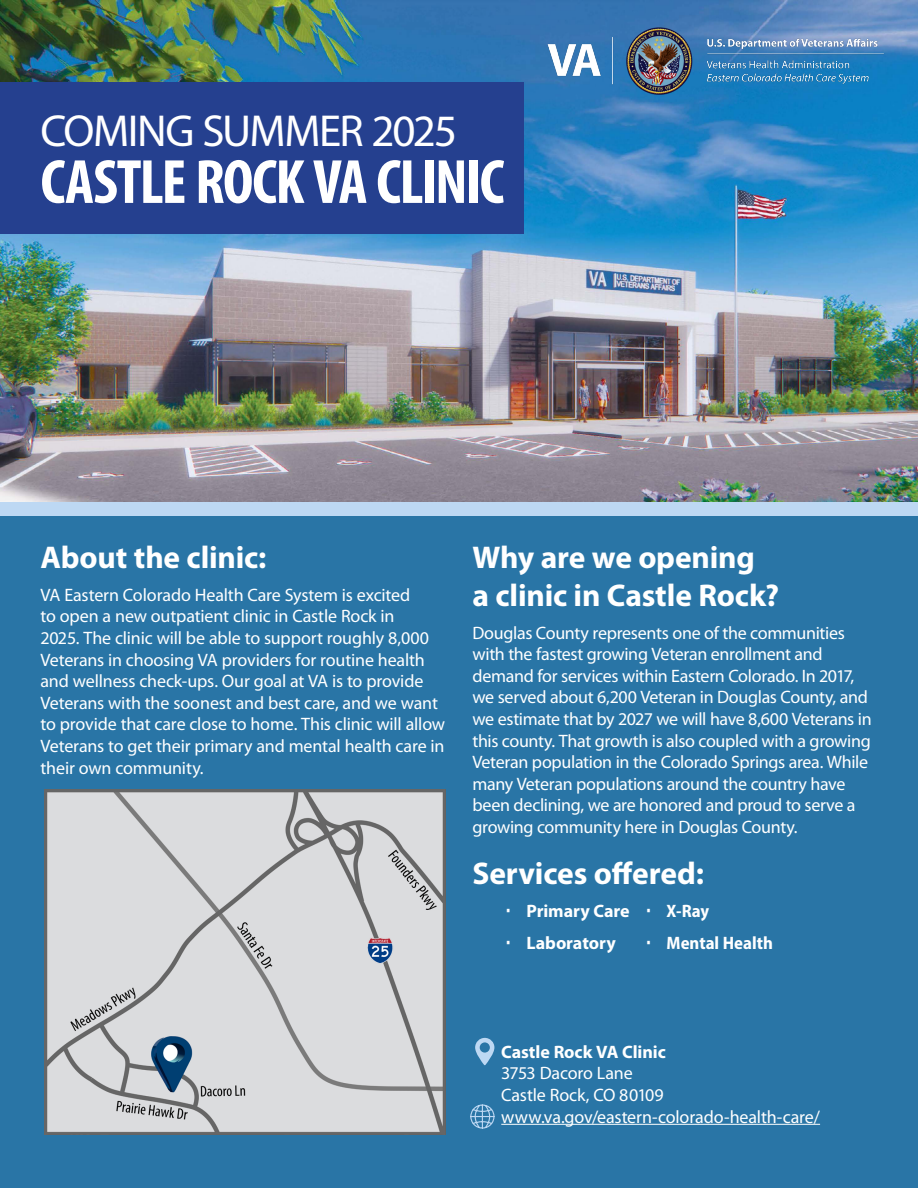
<style>
.page{position:relative;width:918px;height:1188px;background:#fff}
.page>*{position:absolute;margin:0;border:0;box-sizing:border-box;transform-origin:0 0}
.t1{font:700 condensed 63px "Myriad Pro";letter-spacing:-.025em;color:#fff}
.t2{font:45px "Myriad Pro";letter-spacing:-.035em;color:#fff}
.t3{font:700 31.5px/37.8px "Myriad Pro";letter-spacing:-.005em;color:#fff}
.t4{font:18px/21.6px "Myriad Pro";letter-spacing:-.015em;color:#fff}
.t5{font:700 18px/32.4px "Myriad Pro";letter-spacing:-.005em;color:#fff}
.t6{font:700 semi-condensed 18px/32.4px "Myriad Pro";color:#fff}
</style>
<div class="page">
<img style="left:0;top:0;width:918px;height:503px">
<div style="left:0;top:82px;width:524px;height:152px;background:#25408f"></div>
<div style="left:0;top:503px;width:918px;height:13px;background:#bdd8f3"></div>
<div style="left:0;top:516px;width:918px;height:672px;background:#2975a6"></div>
<hr style="left:501px;top:1124px;width:319px;height:1px;background:#fff">
<svg style="left:475px;top:1038px;width:19px;height:27px"></svg>
<svg style="left:470px;top:1104px;width:25px;height:25px"></svg>
<img style="left:44px;top:790px;width:402px;height:345px">
<img style="left:540px;top:27px;width:351px;height:69px">
<h2 class="t2" style="left:40px;top:103px;width:418px">COMING SUMMER 2025</h2>
<h1 class="t1" style="left:40px;top:143px;width:466px">CASTLE ROCK VA CLINIC</h1>
<h3 class="t3" style="left:40px;top:538px;width:227px">About the clinic:</h3>
<p class="t4" style="left:40px;top:584px;width:406px">VA Eastern Colorado Health Care System is excited<br>to open a new outpatient clinic in Castle Rock in<br>2025. The clinic will be able to support roughly 8,000<br>Veterans in choosing VA providers for routine health and wellness check-ups. Our goal at VA is to provide Veterans with the soonest and best care, and we want to provide that care close to home. This clinic will allow Veterans to get their primary and mental health care in their own community.</p>
<h3 class="t3" style="left:472px;top:538px;width:308px">Why are we opening a clinic in Castle Rock?</h3>
<p class="t4" style="left:472px;top:621px;width:401px">Douglas County represents one of the communities with the fastest growing Veteran enrollment and demand for services within Eastern Colorado. In 2017, we served about 6,200 Veteran in Douglas County, and we estimate that by 2027 we will have 8,600 Veterans in this county. That growth is also coupled with a growing Veteran population in the Colorado Springs area. While many Veteran populations around the country have been declining, we are honored and proud to serve a growing community here in Douglas County.</p>
<h3 class="t3" style="left:472px;top:854px;width:233px">Services offered:</h3>
<p class="t5" style="left:526px;top:894px;width:105px">Primary Care<br>Laboratory</p>
<p class="t6" style="left:667px;top:894px;width:108px">X-Ray<br>Mental Health</p>
<p class="t5" style="left:501px;top:1035px;width:166px">Castle Rock VA Clinic</p>
<p class="t4" style="left:501px;top:1062px;width:320px">3753 Dacoro Lane<br>Castle Rock, CO 80109 www.va.gov/eastern-colorado-health-care/</p>
</div>
